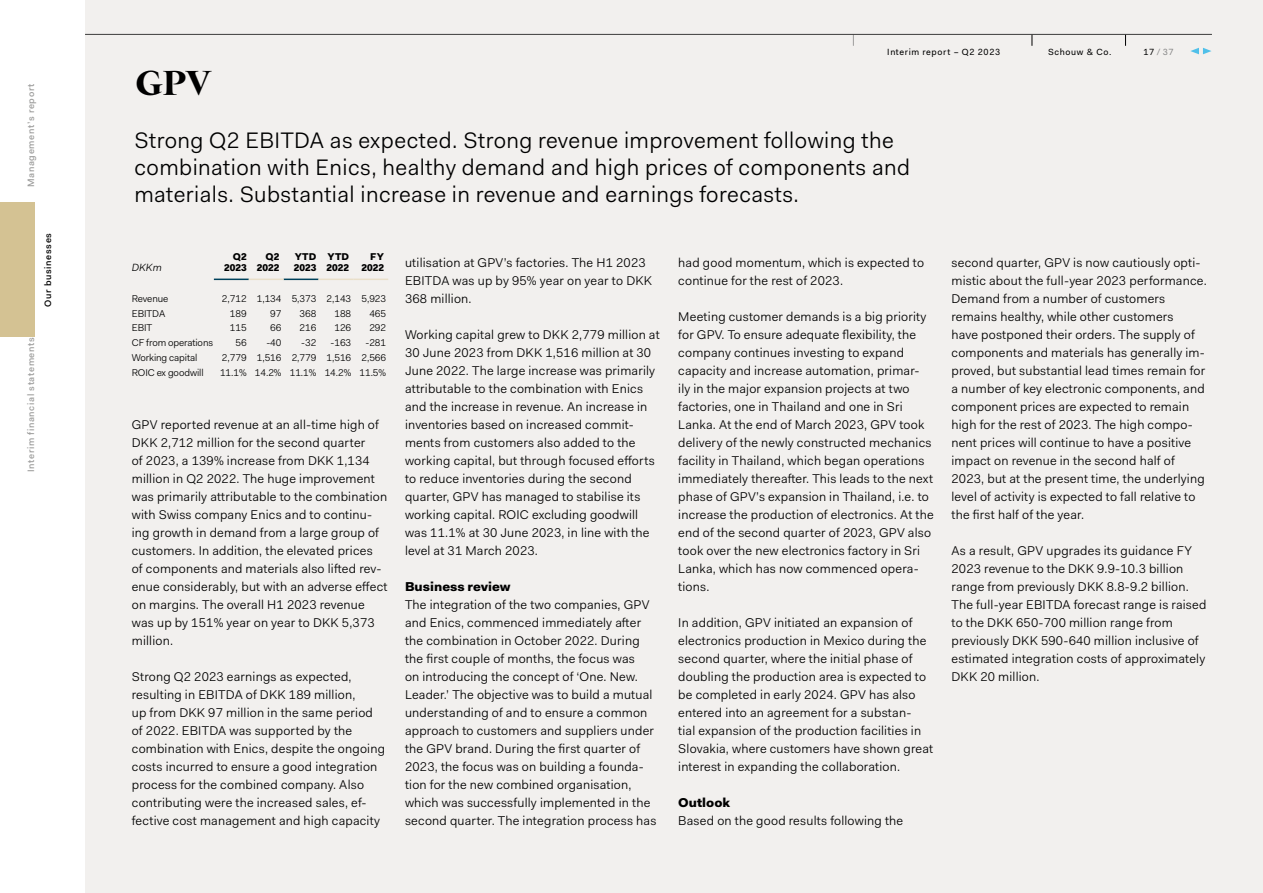
<style>
.page{position:relative;width:1263px;height:893px;background:#fff}
.page>*{position:absolute;margin:0;border:0;box-sizing:border-box;transform-origin:0 0}
.t1{font:700 36px "Heldane Display";color:#000}
.t2{font:22.5px/27px "Fakt Blond";letter-spacing:.02em;color:#000}
.t3{font:900 12.9px "Fakt";color:#000}
.t4{font:12.75px/18px "Fakt Blond";letter-spacing:.015em;color:#000}
.t5{font:italic 10.5px "Fakt Blond";color:#000}
.t6{font:9.9px "Fakt Blond";letter-spacing:-.005em;color:#000}
.t7{font:900 9.9px/10.5px "Fakt";color:#000;text-align:right}
.t8{font:500 9.3px "Fakt";letter-spacing:.065em;color:#9d9d9c}
.t9{font:500 9.3px "Fakt";letter-spacing:.07em;color:#000}
.t10{font:9px "Fakt";letter-spacing:.07em;color:#000}
.t11{font:9px "Fakt";color:#878787}
.s1{color:#000}
</style>
<div class="page">
<div style="left:85px;top:0;width:1178px;height:893px;background:#f2f0ee"></div>
<hr style="left:214px;top:279px;width:35px;height:1px;background:#00425c">
<hr style="left:284px;top:279px;width:34px;height:1px;background:#00425c">
<hr style="left:249px;top:279px;width:35px;height:1px;background:#e9dfc9">
<hr style="left:318px;top:279px;width:35px;height:1px;background:#e9dfc9">
<hr style="left:353px;top:279px;width:35px;height:1px;background:#e9dfc9">
<hr style="left:85px;top:34px;width:1127px;height:1px;background:#3c3c3b">
<svg style="left:1190px;top:48px;width:21px;height:6px"></svg>
<div style="left:0;top:202px;width:34px;height:135px;background:#d4c293"></div>
<p class="t8" style="left:25px;top:187px;width:105px;rotate:-90deg">Management’s report</p>
<p class="t9" style="left:42px;top:307px;width:76px;rotate:-90deg">Our businesses</p>
<p class="t8" style="left:25px;top:472px;width:136px;rotate:-90deg">Interim financial statements</p>
<h1 class="t1" style="left:136px;top:61px;width:77px">GPV</h1>
<p class="t10" style="left:887px;top:46px;width:114px">Interim report – Q2 2023</p>
<p class="t10" style="left:1048px;top:46px;width:65px">Schouw &amp; Co.</p>
<p class="t11" style="left:1143px;top:46px;width:32px"><span class="s1">17</span>/37</p>
<h2 class="t2" style="left:134px;top:127px;width:777px">Strong Q2 EBITDA as expected. Strong revenue improvement following the combination with Enics, healthy demand and high prices of components and materials. Substantial increase in revenue and earnings forecasts.</h2>
<p class="t5" style="left:132px;top:260px;width:32px">DKKm</p>
<p class="t7" style="left:224px;top:252px;width:24px">Q2<br>2023</p>
<p class="t7" style="left:257px;top:252px;width:24px">Q2<br>2022</p>
<p class="t7" style="left:294px;top:252px;width:24px;text-align:left">YTD<br>2023</p>
<p class="t7" style="left:327px;top:252px;width:24px;text-align:left">YTD<br>2022</p>
<p class="t7" style="left:361px;top:252px;width:24px">FY<br>2022</p>
<p class="t6" style="left:132px;top:292px;width:38px">Revenue</p>
<p class="t6" style="left:222px;top:292px;width:166px">2,712 1,134 5,373 2,143 5,923</p>
<p class="t6" style="left:132px;top:307px;width:35px">EBITDA</p>
<p class="t6" style="left:230px;top:307px;width:18px">189</p>
<p class="t6" style="left:270px;top:307px;width:13px">97</p>
<p class="t6" style="left:300px;top:307px;width:18px">368</p>
<p class="t6" style="left:334px;top:307px;width:18px">188</p>
<p class="t6" style="left:369px;top:307px;width:18px">465</p>
<p class="t6" style="left:132px;top:321px;width:22px">EBIT</p>
<p class="t6" style="left:230px;top:321px;width:18px">115</p>
<p class="t6" style="left:270px;top:321px;width:13px">66</p>
<p class="t6" style="left:300px;top:321px;width:18px">216</p>
<p class="t6" style="left:334px;top:321px;width:18px">126</p>
<p class="t6" style="left:369px;top:321px;width:18px">292</p>
<p class="t6" style="left:132px;top:336px;width:83px">CF from operations</p>
<p class="t6" style="left:235px;top:336px;width:13px">56</p>
<p class="t6" style="left:266px;top:336px;width:17px">-40</p>
<p class="t6" style="left:301px;top:336px;width:17px">-32</p>
<p class="t6" style="left:331px;top:336px;width:22px">-163</p>
<p class="t6" style="left:365px;top:336px;width:22px">-281</p>
<p class="t6" style="left:132px;top:351px;width:67px">Working capital</p>
<p class="t6" style="left:222px;top:351px;width:166px">2,779 1,516 2,779 1,516 2,566</p>
<p class="t6" style="left:132px;top:366px;width:73px">ROIC ex goodwill</p>
<p class="t6" style="left:220px;top:366px;width:168px">11.1% 14.2% 11.1% 14.2% 11.5%</p>
<p class="t4" style="left:132px;top:416px;width:257px">GPV reported revenue at an all-time high of DKK 2,712 million for the second quarter<br>of 2023, a 139% increase from DKK 1,134 million in Q2 2022. The huge improvement was primarily attributable to the combination with Swiss company Enics and to continu&shy;ing growth in demand from a large group of customers. In addition, the elevated prices<br>of components and materials also lifted rev&shy;enue considerably, but with an adverse effect on margins. The overall H1 2023 revenue was up by 151% year on year to DKK 5,373 million.</p>
<p class="t4" style="left:132px;top:668px;width:255px">Strong Q2 2023 earnings as expected, resulting in EBITDA of DKK 189 million,<br>up from DKK 97 million in the same period of 2022. EBITDA was supported by the combination with Enics, despite the ongoing costs incurred to ensure a good integration process for the combined company. Also contributing were the increased sales, ef&shy;fective cost management and high capacity</p>
<p class="t4" style="left:405px;top:254px;width:249px">utilisation at GPV’s factories. The H1 2023<br>EBITDA was up by 95% year on year to DKK<br>368 million.</p>
<p class="t4" style="left:405px;top:326px;width:256px">Working capital grew to DKK 2,779 million at 30 June 2023 from DKK 1,516 million at 30<br>June 2022. The large increase was primarily attributable to the combination with Enics and the increase in revenue. An increase in inventories based on increased commit&shy;ments from customers also added to the working capital, but through focused efforts to reduce inventories during the second quarter, GPV has managed to stabilise its working capital. ROIC excluding goodwill was 11.1% at 30 June 2023, in line with the level at 31 March 2023.</p>
<p class="t3" style="left:405px;top:578px;width:107px">Business review</p>
<p class="t4" style="left:405px;top:596px;width:253px">The integration of the two companies, GPV and Enics, commenced immediately after the combination in October 2022. During the first couple of months, the focus was<br>on introducing the concept of ‘One. New.<br>Leader.’ The objective was to build a mutual understanding of and to ensure a common approach to customers and suppliers under the GPV brand. During the first quarter of 2023, the focus was on building a founda&shy;tion for the new combined organisation, which was successfully implemented in the second quarter. The integration process has</p>
<p class="t4" style="left:678px;top:254px;width:247px">had good momentum, which is expected to continue for the rest of 2023.</p>
<p class="t4" style="left:678px;top:308px;width:257px">Meeting customer demands is a big priority for GPV. To ensure adequate flexibility, the company continues investing to expand capacity and increase automation, primar&shy;ily in the major expansion projects at two factories, one in Thailand and one in Sri Lanka. At the end of March 2023, GPV took delivery of the newly constructed mechanics facility in Thailand, which began operations immediately thereafter. This leads to the next phase of GPV’s expansion in Thailand, i.e. to increase the production of electronics. At the end of the second quarter of 2023, GPV also took over the new electronics factory in Sri Lanka, which has now commenced opera&shy;tions.</p>
<p class="t4" style="left:678px;top:614px;width:256px">In addition, GPV initiated an expansion of electronics production in Mexico during the second quarter, where the initial phase of doubling the production area is expected to be completed in early 2024. GPV has also entered into an agreement for a substan-<br>tial expansion of the production facilities in Slovakia, where customers have shown great interest in expanding the collaboration.</p>
<p class="t3" style="left:678px;top:794px;width:54px">Outlook</p>
<p class="t4" style="left:678px;top:812px;width:226px">Based on the good results following the</p>
<p class="t4" style="left:951px;top:254px;width:257px">second quarter, GPV is now cautiously opti&shy;mistic about the full-year 2023 performance.<br>Demand from a number of customers remains healthy, while other customers<br>have postponed their orders. The supply of components and materials has generally im&shy;proved, but substantial lead times remain for a number of key electronic components, and component prices are expected to remain high for the rest of 2023. The high compo&shy;nent prices will continue to have a positive impact on revenue in the second half of 2023, but at the present time, the underlying level of activity is expected to fall relative to the first half of the year.</p>
<p class="t4" style="left:951px;top:542px;width:256px">As a result, GPV upgrades its guidance FY 2023 revenue to the DKK 9.9-10.3 billion range from previously DKK 8.8-9.2 billion.<br>The full-year EBITDA forecast range is raised to the DKK 650-700 million range from previously DKK 590-640 million inclusive of estimated integration costs of approximately DKK 20 million.</p>
</div>
